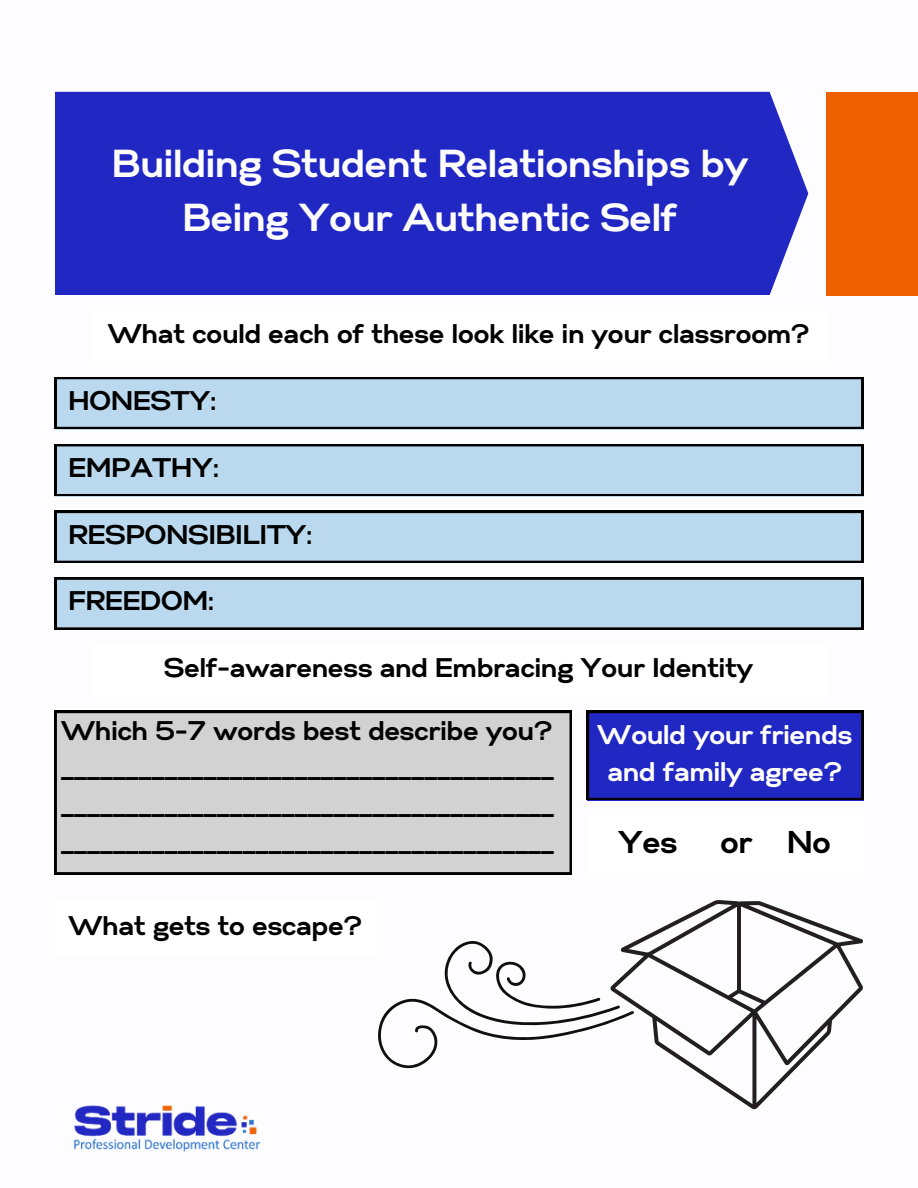
<style>
.page{position:relative;width:918px;height:1188px;background:#fff}
.page>*{position:absolute;margin:0;border:0;box-sizing:border-box;transform-origin:0 0}
.t1{font:700 39px/54px "Gabriel Sans";color:#fdfdff;text-align:center}
.t2{font:700 31.5px "Gabriel Sans";color:#000}
.t3{font:700 27px/37.2px "Gabriel Sans";color:#000;text-align:justify}
.t4{font:700 27px/37.2px "Gabriel Sans";color:#fff;text-align:center}
</style>
<div class="page">
<img style="left:73px;top:1105px;width:188px;height:47px">
<div style="left:826px;top:92px;width:92px;height:203px;background:#ef6100"></div>
<div style="left:55px;top:92px;width:753px;height:203px;background:#2127c2"></div>
<svg style="left:55px;top:377px;width:808px;height:52px;background:#a9c5d9"></svg>
<svg style="left:635px;top:900px;width:228px;height:209px"></svg>
<svg style="left:55px;top:444px;width:808px;height:52px;background:#a9c5d9"></svg>
<svg style="left:55px;top:511px;width:808px;height:52px;background:#a9c5d9"></svg>
<svg style="left:55px;top:578px;width:808px;height:51px;background:#acc9dd"></svg>
<div style="left:55px;top:711px;width:517px;height:163px;background:#d2d2d2"></div>
<svg style="left:378px;top:941px;width:257px;height:128px"></svg>
<svg style="left:587px;top:711px;width:276px;height:89px;background:#1e24b4"></svg>
<p class="t1" style="left:113px;top:138px;width:637px">Building Student Relationships by<br>Being Your Authentic Self</p>
<p class="t3" style="left:108px;top:317px;width:703px">What could each of these look like in your classroom?</p>
<p class="t3" style="left:69px;top:383px;width:149px">HONESTY:</p>
<p class="t3" style="left:69px;top:450px;width:152px">EMPATHY:</p>
<p class="t3" style="left:69px;top:517px;width:245px">RESPONSIBILITY:</p>
<p class="t3" style="left:69px;top:584px;width:147px">FREEDOM:</p>
<p class="t3" style="left:165px;top:650px;width:590px">Self-awareness and Embracing Your Identity</p>
<p class="t3" style="left:61px;top:713px;width:493px">Which 5-7 words best describe you?</p>
<p class="t3" style="left:61px;top:750px;width:495px">______________________________________ ______________________________________ ______________________________________</p>
<p class="t3" style="left:69px;top:908px;width:295px">What gets to escape?</p>
<p class="t4" style="left:598px;top:717px;width:256px">Would your friends and family agree?</p>
<p class="t2" style="left:619px;top:828px;width:61px">Yes</p>
<p class="t2" style="left:721px;top:828px;width:112px">or No</p>
</div>
